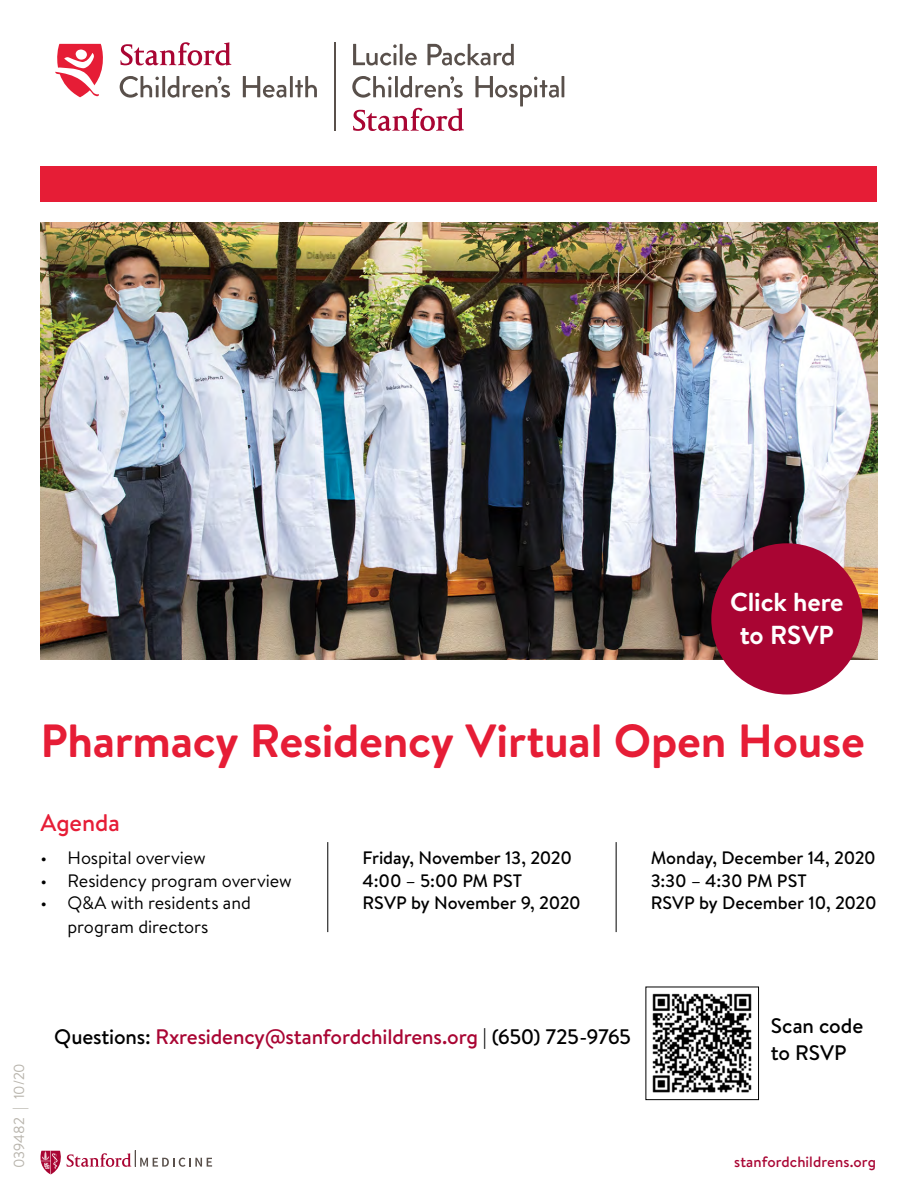
<style>
.page{position:relative;width:918px;height:1188px;background:#fff}
.page>*{position:absolute;margin:0;border:0;box-sizing:border-box;transform-origin:0 0}
.t1{font:700 46.5px "Brandon Text";letter-spacing:-.005em;color:#e61d36}
.t2{font:700 25.95px/33.2px "Brandon Text";letter-spacing:-.005em;color:#fff;text-align:center}
.t3{font:500 24px "Brandon Text";color:#e61d36}
.t4{font:500 21px "Brandon Text";letter-spacing:-.01em;color:#a90533}
.t5{font:500 21px/27px "Brandon Text";color:#000}
.t6{font:500 18px/22.5px "Brandon Text";color:#000}
.t7{font:18px/24px "Brandon Text";letter-spacing:-.005em;color:#000}
.t8{font:500 15px "Brandon Text";letter-spacing:.005em;color:#a90533}
.t9{font:15px "Brandon Grotesque";color:#b8b4ac}
.s1{color:#000}
</style>
<div class="page">
<svg style="left:40px;top:1150px;width:172px;height:24px"></svg>
<img style="left:40px;top:223px;width:838px;height:436px">
<div style="left:40px;top:166px;width:838px;height:36px;background:#e61d36"></div>
<svg style="left:353px;top:108px;width:111px;height:23px"></svg>
<svg style="left:352px;top:76px;width:40px;height:22px"></svg>
<hr style="left:395px;top:76px;width:3px;height:21px;background:#59504b">
<svg style="left:400px;top:76px;width:63px;height:22px"></svg>
<hr style="left:562px;top:76px;width:2px;height:21px;background:#59504b">
<svg style="left:475px;top:76px;width:84px;height:31px"></svg>
<svg style="left:353px;top:44px;width:44px;height:21px"></svg>
<hr style="left:400px;top:44px;width:3px;height:21px;background:#59504b">
<svg style="left:405px;top:53px;width:12px;height:12px"></svg>
<svg style="left:427px;top:44px;width:87px;height:21px"></svg>
<hr style="left:334px;top:42px;width:2px;height:89px;background:#59504b">
<svg style="left:120px;top:76px;width:39px;height:22px"></svg>
<hr style="left:162px;top:76px;width:3px;height:21px;background:#59504b">
<svg style="left:168px;top:76px;width:62px;height:22px"></svg>
<hr style="left:290px;top:76px;width:3px;height:21px;background:#59504b">
<svg style="left:243px;top:76px;width:43px;height:22px"></svg>
<svg style="left:295px;top:76px;width:22px;height:21px"></svg>
<svg style="left:120px;top:42px;width:111px;height:23px"></svg>
<svg style="left:55px;top:44px;width:48px;height:53px"></svg>
<div style="left:76px;top:49px;width:11px;height:11px;background:#fff;border-radius:50%"></div>
<hr style="left:327px;top:842px;width:1px;height:90px;background:#000">
<hr style="left:616px;top:842px;width:1px;height:90px;background:#000">
<img style="left:652px;top:993px;width:100px;height:100px">
<div style="left:646px;top:987px;width:113px;height:113px;border:1px solid #000"></div>
<div style="left:711px;top:543px;width:151px;height:151px;background:#a90533;border-radius:50%"></div>
<h2 class="t2" style="left:730px;top:585px;width:115px">Click here to RSVP</h2>
<h1 class="t1" style="left:40px;top:709px;width:826px">Pharmacy Residency Virtual Open House</h1>
<h3 class="t3" style="left:40px;top:806px;width:81px">Agenda</h3>
<p class="t7" style="left:40px;top:845px;width:167px">• Hospital overview</p>
<p class="t7" style="left:40px;top:868px;width:253px">• Residency program overview</p>
<p class="t7" style="left:68px;top:890px;width:185px;text-indent:-27px">• Q&amp;A with residents and program directors</p>
<p class="t6" style="left:363px;top:846px;width:220px">Friday, November 13, 2020<br>4:00 – 5:00 PM PST<br>RSVP by November 9, 2020</p>
<p class="t6" style="left:651px;top:846px;width:227px">Monday, December 14, 2020<br>3:30 – 4:30 PM PST<br>RSVP by December 10, 2020</p>
<p class="t9" style="left:9px;top:1110px;width:48px;rotate:-90deg">| 10/20</p>
<p class="t9" style="left:9px;top:1168px;width:52px;rotate:-90deg">039482</p>
<p class="t4" style="left:54px;top:1022px;width:578px"><span class="s1">Questions:</span> Rxresidency@stanfordchildrens.org <span class="s1">| (650) 725-9765</span></p>
<p class="t5" style="left:771px;top:1012px;width:94px">Scan code to RSVP</p>
<p class="t8" style="left:734px;top:1151px;width:143px">stanfordchildrens.org</p>
</div>
